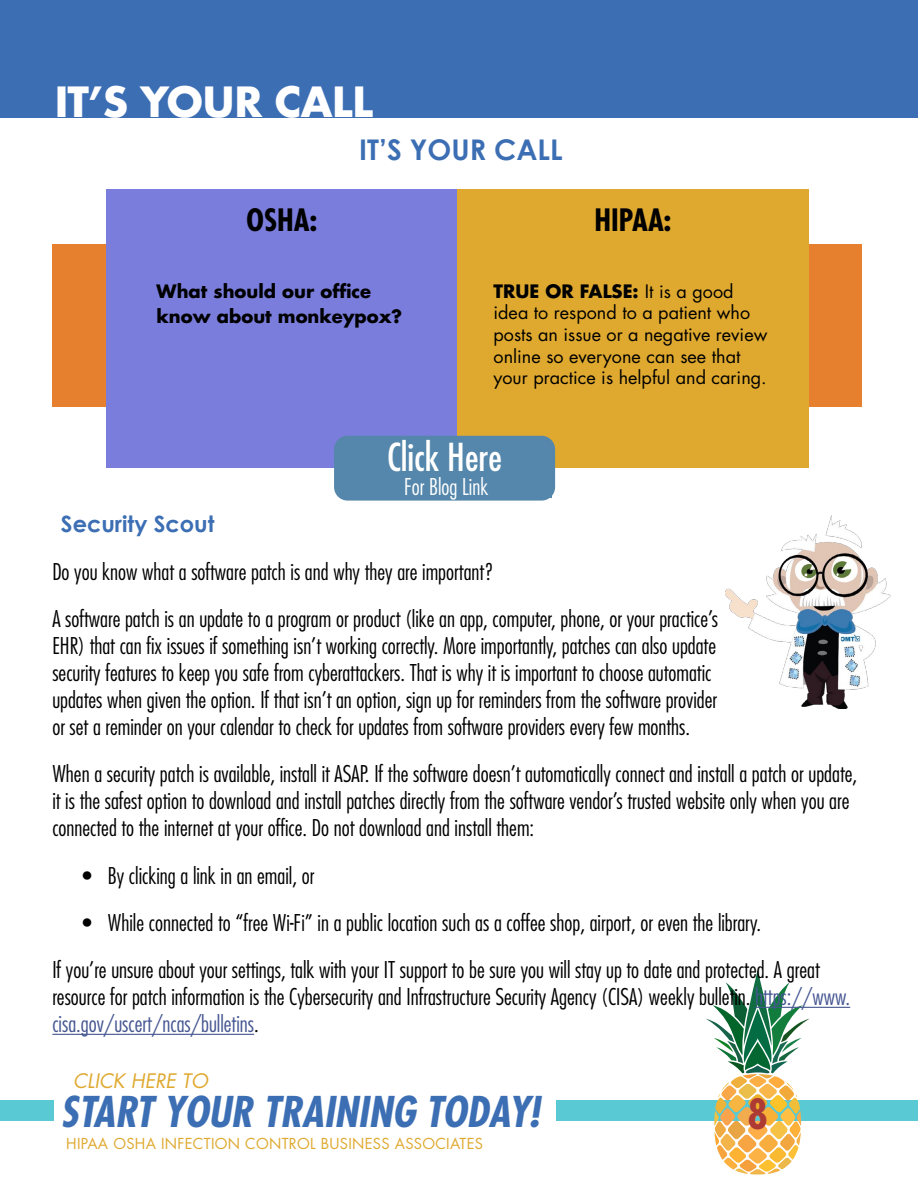
<style>
.page{position:relative;width:918px;height:1188px;background:#fff}
.page>*{position:absolute;margin:0;border:0;box-sizing:border-box;transform-origin:0 0}
.t1{font:italic 700 condensed 41.25px "Futura Std";color:#3c6eb4}
.t2{font:700 40.5px "Futura";letter-spacing:-.03em;color:#fff}
.t3{font:700 condensed 40.5px "Futura Std";color:#ae3a34}
.t4{font:condensed 37.5px "Futura Std";color:#fff}
.t5{font:700 condensed 30px "Futura Std";color:#000}
.t6{font:700 28.5px "Century Gothic";color:#3c6eb4}
.t7{font:300 condensed 22.5px/27px "Futura Std";color:#000}
.t8{font:700 22.5px "Century Gothic";color:#3c6eb4}
.t9{font:300 condensed 22.5px "Futura Std";color:#fff}
.t10{font:italic 19.5px "Futura Std";color:#dfa92f}
.t11{font:18px/21.6px "Futura Std";color:#000}
.t12{font:700 18px/25.2px "Futura Std";color:#000}
.t13{font:14.7px "Futura Std";letter-spacing:.02em;color:#dfa92f}
.s1{font-weight:700}
.s2{color:#465792}
</style>
<div class="page">
<div style="left:0;top:1101px;width:918px;height:20px;background:#59c9d3"></div>
<svg style="left:706px;top:970px;width:104px;height:205px"></svg>
<div style="left:54px;top:1094px;width:501px;height:40px;background:#fff"></div>
<div style="left:0;top:0;width:918px;height:117px;background:#3c6eb4"></div>
<div style="left:52px;top:244px;width:810px;height:163px;background:#e6802e"></div>
<div style="left:457px;top:189px;width:351px;height:279px;background:#dfa92f"></div>
<div style="left:106px;top:189px;width:351px;height:279px;background:#7a7ddb"></div>
<div style="left:334px;top:436px;width:221px;height:65px;background:#5487ab;border-radius:14px"></div>
<hr style="left:755px;top:1007px;width:95px;height:1px;background:#465792">
<hr style="left:52px;top:1034px;width:202px;height:1px;background:#465792">
<img style="left:726px;top:515px;width:165px;height:194px">
<h2 class="t2" style="left:55px;top:72px;width:321px">IT’S YOUR CALL</h2>
<p class="t6" style="left:359px;top:131px;width:205px">IT’S YOUR CALL</p>
<h3 class="t5" style="left:247px;top:202px;width:72px">OSHA:</h3>
<h3 class="t5" style="left:594px;top:202px;width:78px">HIPAA:</h3>
<p class="t12" style="left:157px;top:278px;width:247px">What should our office know about monkeypox?</p>
<p class="t11" style="left:494px;top:281px;width:275px"><span class="s1">TRUE OR FALSE:</span> It is a good idea to respond to a patient who posts an issue or a negative review online so everyone can see that your practice is helpful and caring.</p>
<h3 class="t4" style="left:387px;top:435px;width:117px">Click Here</h3>
<p class="t9" style="left:404px;top:474px;width:86px">For Blog Link</p>
<p class="t8" style="left:61px;top:510px;width:155px">Security Scout</p>
<p class="t7" style="left:52px;top:548px;width:667px;line-height:47.2px">Do you know what a software patch is and why they are important?<br>A software patch is an update to a program or product (like an app, computer, phone, or your practice’s</p>
<p class="t7" style="left:52px;top:632px;width:666px">EHR) that can fix issues if something isn’t working correctly. More importantly, patches can also update security features to keep you safe from cyberattackers. That is why it is important to choose automatic updates when given the option. If that isn’t an option, sign up for reminders from the software provider or set a reminder on your calendar to check for updates from software providers every few months.</p>
<p class="t7" style="left:52px;top:761px;width:806px">When a security patch is available, install it ASAP. If the software doesn’t automatically connect and install a patch or update, it is the safest option to download and install patches directly from the software vendor’s trusted website only when you are connected to the internet at your office. Do not download and install them:</p>
<p class="t7" style="left:82px;top:862px;width:233px">• By clicking a link in an email, or</p>
<p class="t7" style="left:52px;top:899px;width:769px;line-height:47.2px;text-indent:30px">• While connected to “free Wi-Fi” in a public location such as a coffee shop, airport, or even the library.<br>If you’re unsure about your settings, talk with your IT support to be sure you will stay up to date and protected. A great</p>
<p class="t7" style="left:52px;top:983px;width:799px">resource for patch information is the Cybersecurity and Infrastructure Security Agency (CISA) weekly bulletin. <span class="s2">https://www. cisa.gov/uscert/ncas/bulletins</span>.</p>
<p class="t10" style="left:73px;top:1069px;width:136px">CLICK HERE TO</p>
<h1 class="t1" style="left:60px;top:1086px;width:481px">START YOUR TRAINING TODAY!</h1>
<p class="t13" style="left:66px;top:1134px;width:418px">HIPAA OSHA INFECTION CONTROL BUSINESS ASSOCIATES</p>
<h2 class="t3" style="left:748px;top:1089px;width:21px">8</h2>
</div>
